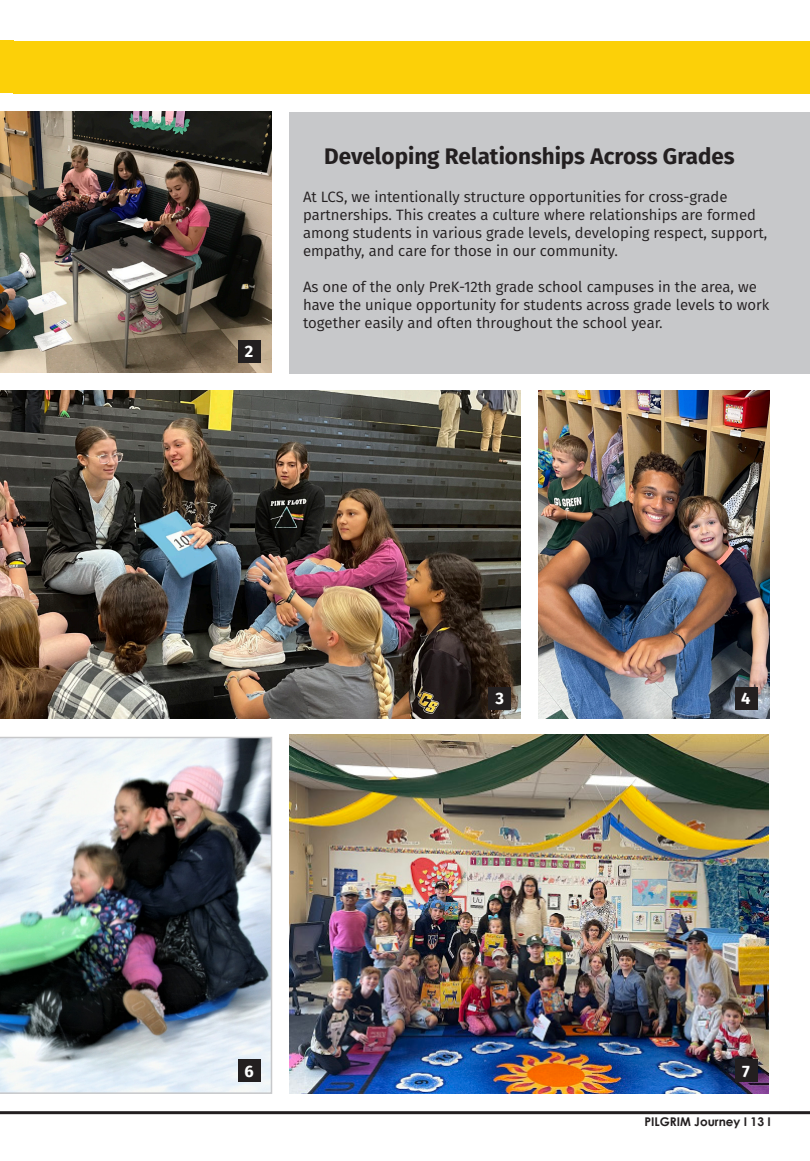
<style>
.page{position:relative;width:810px;height:1161px;background:#fff}
.page>*{position:absolute;margin:0;border:0;box-sizing:border-box;transform-origin:0 0}
.t1{font:700 22.5px "Fira Sans";color:#231f20}
.t2{font:700 16.5px "Fira Sans";color:#fff}
.t3{font:15px/18px "Fira Sans";color:#231f20}
.t4{font:700 12px "Century Gothic";color:#231f20}
</style>
<div class="page">
<hr style="left:0;top:1111px;width:810px;height:3px;background:#231f20">
<div style="left:290px;top:112px;width:520px;height:261px;background:#c7c8ca"></div>
<div style="left:0;top:40px;width:14px;height:53px;background:#fcd008"></div>
<div style="left:14px;top:41px;width:796px;height:52px;background:#fcd008"></div>
<img style="left:290px;top:734px;width:478px;height:360px">
<img style="left:0;top:111px;width:272px;height:262px">
<div style="left:238px;top:340px;width:22px;height:23px;background:#231f20"></div>
<img style="left:0;top:737px;width:272px;height:357px">
<img style="left:538px;top:390px;width:232px;height:329px">
<img style="left:0;top:390px;width:520px;height:328px">
<div style="left:489px;top:687px;width:22px;height:22px;background:#231f20"></div>
<div style="left:735px;top:687px;width:22px;height:22px;background:#231f20"></div>
<div style="left:238px;top:1060px;width:22px;height:22px;background:#231f20"></div>
<div style="left:735px;top:1060px;width:22px;height:22px;background:#231f20"></div>
<p class="t2" style="left:245px;top:338px;width:10px">2</p>
<p class="t1" style="left:324px;top:137px;width:412px">Developing Relationships Across Grades</p>
<p class="t3" style="left:303px;top:187px;width:466px">At LCS, we intentionally structure opportunities for cross-grade partnerships. This creates a culture where relationships are formed among students in various grade levels, developing respect, support, empathy, and care for those in our community.</p>
<p class="t3" style="left:303px;top:277px;width:468px">As one of the only PreK-12th grade school campuses in the area, we have the unique opportunity for students across grade levels to work together easily and often throughout the school year.</p>
<p class="t2" style="left:495px;top:684px;width:10px">3</p>
<p class="t2" style="left:741px;top:684px;width:11px">4</p>
<p class="t2" style="left:245px;top:1057px;width:11px">6</p>
<p class="t2" style="left:742px;top:1057px;width:9px">7</p>
<p class="t4" style="left:644px;top:1112px;width:128px">PILGRIM Journey I 13 I</p>
</div>
